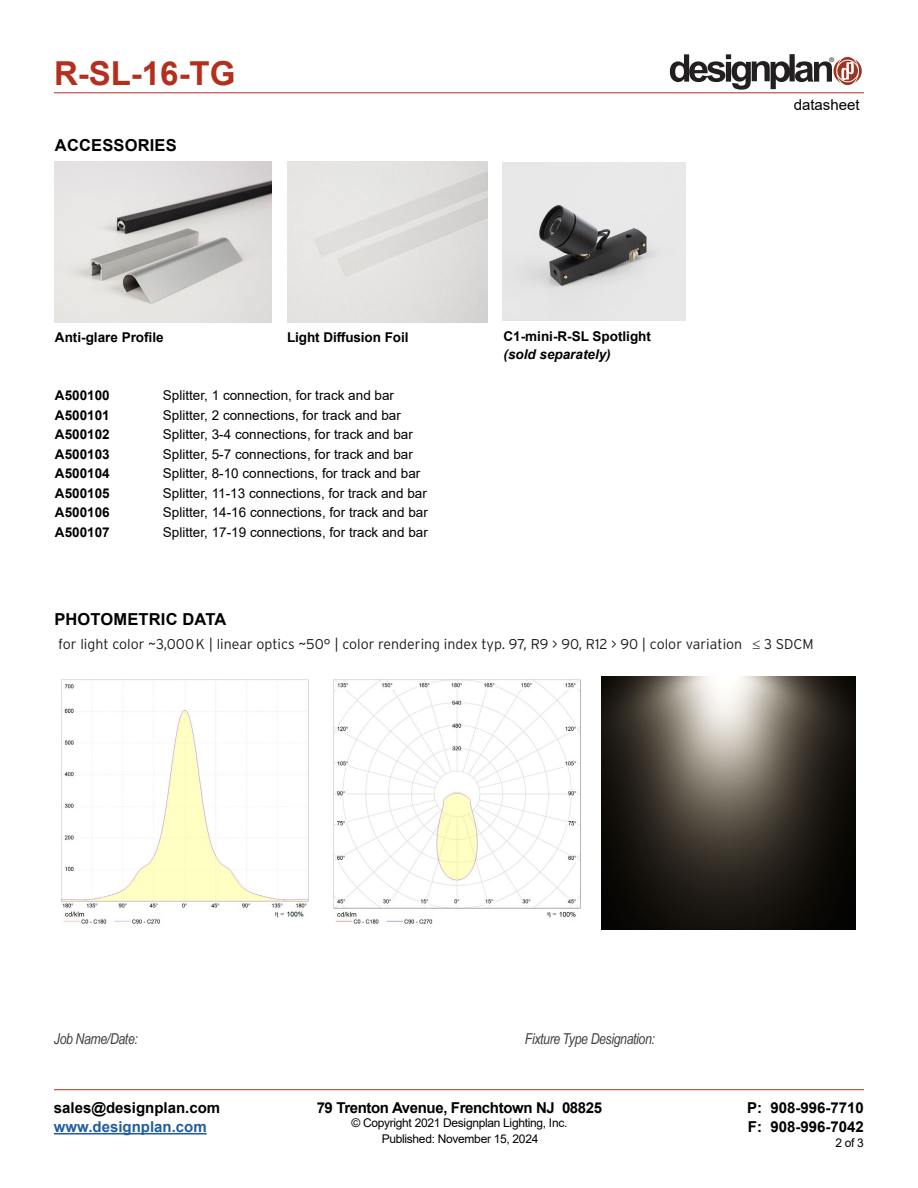
<style>
.page{position:relative;width:918px;height:1188px;background:#fff}
.page>*{position:absolute;margin:0;border:0;box-sizing:border-box;transform-origin:0 0}
.t1{font:700 33px "Arial";color:#b32f1e}
.t2{font:700 16.5px "Arial";letter-spacing:.01em;color:#000}
.t3{font:700 15px/19.5px "Arial";color:#000}
.t4{font:italic 15px "Arial Narrow";letter-spacing:-.025em;color:#414042}
.t5{font:700 15px "Arial";letter-spacing:-.025em;color:#000}
.t6{font:700 15px "Arial";color:#215e9e}
.t7{font:15px "Arial";color:#000}
.t8{font:300 14.1px/23.7px "Interstate";color:#1f191a}
.t9{font:13.5px "Arial";color:#000}
.t10{font:700 13.5px "Arial";color:#000}
.t11{font:italic 700 13.5px "Arial";color:#000}
.t12{font:12px "Arial";letter-spacing:-.025em;color:#000}
.t13{font:6.3px "Helvetica";color:#231f20}
.s1{font-weight:400}
</style>
<div class="page">
<svg style="left:670px;top:54px;width:192px;height:36px"></svg>
<hr style="left:54px;top:93px;width:810px;height:1px;background:#b32f1e">
<hr style="left:54px;top:1089px;width:810px;height:1px;background:#b32f1e">
<hr style="left:54px;top:1133px;width:153px;height:2px;background:#215e9e">
<img style="left:55px;top:161px;width:217px;height:161px">
<img style="left:503px;top:163px;width:183px;height:158px">
<img style="left:333px;top:679px;width:248px;height:245px">
<img style="left:61px;top:679px;width:248px;height:245px">
<img style="left:602px;top:676px;width:254px;height:253px">
<h1 class="t1" style="left:54px;top:50px;width:183px">R-SL-16-TG</h1>
<p class="t2" style="left:55px;top:133px;width:123px">ACCESSORIES</p>
<p class="t10" style="left:55px;top:328px;width:110px">Anti-glare Profile</p>
<p class="t10" style="left:287px;top:328px;width:123px">Light Diffusion Foil</p>
<p class="t10" style="left:504px;top:327px;width:149px">C1-mini-R-SL Spotlight</p>
<p class="t11" style="left:504px;top:346px;width:109px">(sold separately)</p>
<p class="t10" style="left:55px;top:386px;width:56px">A500100</p>
<p class="t9" style="left:163px;top:386px;width:233px">Splitter, 1 connection, for track and bar</p>
<p class="t10" style="left:55px;top:406px;width:56px">A500101</p>
<p class="t9" style="left:163px;top:406px;width:239px">Splitter, 2 connections, for track and bar</p>
<p class="t10" style="left:55px;top:425px;width:56px">A500102</p>
<p class="t9" style="left:163px;top:425px;width:251px">Splitter, 3-4 connections, for track and bar</p>
<p class="t10" style="left:55px;top:445px;width:56px">A500103</p>
<p class="t9" style="left:163px;top:445px;width:251px">Splitter, 5-7 connections, for track and bar</p>
<p class="t10" style="left:55px;top:464px;width:56px">A500104</p>
<p class="t9" style="left:163px;top:464px;width:259px">Splitter, 8-10 connections, for track and bar</p>
<p class="t10" style="left:55px;top:484px;width:56px">A500105</p>
<p class="t9" style="left:163px;top:484px;width:265px">Splitter, 11-13 connections, for track and bar</p>
<p class="t10" style="left:55px;top:503px;width:56px">A500106</p>
<p class="t9" style="left:163px;top:503px;width:266px">Splitter, 14-16 connections, for track and bar</p>
<p class="t10" style="left:55px;top:523px;width:56px">A500107</p>
<p class="t9" style="left:163px;top:523px;width:266px">Splitter, 17-19 connections, for track and bar</p>
<p class="t13" style="left:830px;top:57px;width:6px">®</p>
<p class="t7" style="left:794px;top:95px;width:67px">datasheet</p>
<p class="t2" style="left:54px;top:608px;width:174px">PHOTOMETRIC DATA</p>
<p class="t8" style="left:58px;top:609px;width:757px"><span class="s1">photometry<br></span>for light color ~3,000K | linear optics ~50° | color rendering index typ. 97, R9 &gt; 90, R12 &gt; 90 | color variation ≤ 3 SDCM</p>
<p class="t4" style="left:54px;top:1028px;width:85px">Job Name/Date:</p>
<p class="t4" style="left:525px;top:1029px;width:132px">Fixture Type Designation:</p>
<p class="t3" style="left:54px;top:1098px;width:168px">sales@designplan.com</p>
<p class="t6" style="left:54px;top:1116px;width:154px">www.designplan.com</p>
<p class="t5" style="left:317px;top:1097px;width:287px">79 Trenton Avenue, Frenchtown NJ 08825</p>
<p class="t12" style="left:351px;top:1115px;width:217px">© Copyright 2021 Designplan Lighting, Inc.</p>
<p class="t3" style="left:747px;top:1098px;width:118px">P: 908-996-7710<br>F: 908-996-7042</p>
<p class="t12" style="left:382px;top:1130px;width:158px">Published: November 15, 2024</p>
<p class="t12" style="left:835px;top:1135px;width:30px">2 of 3</p>
</div>
